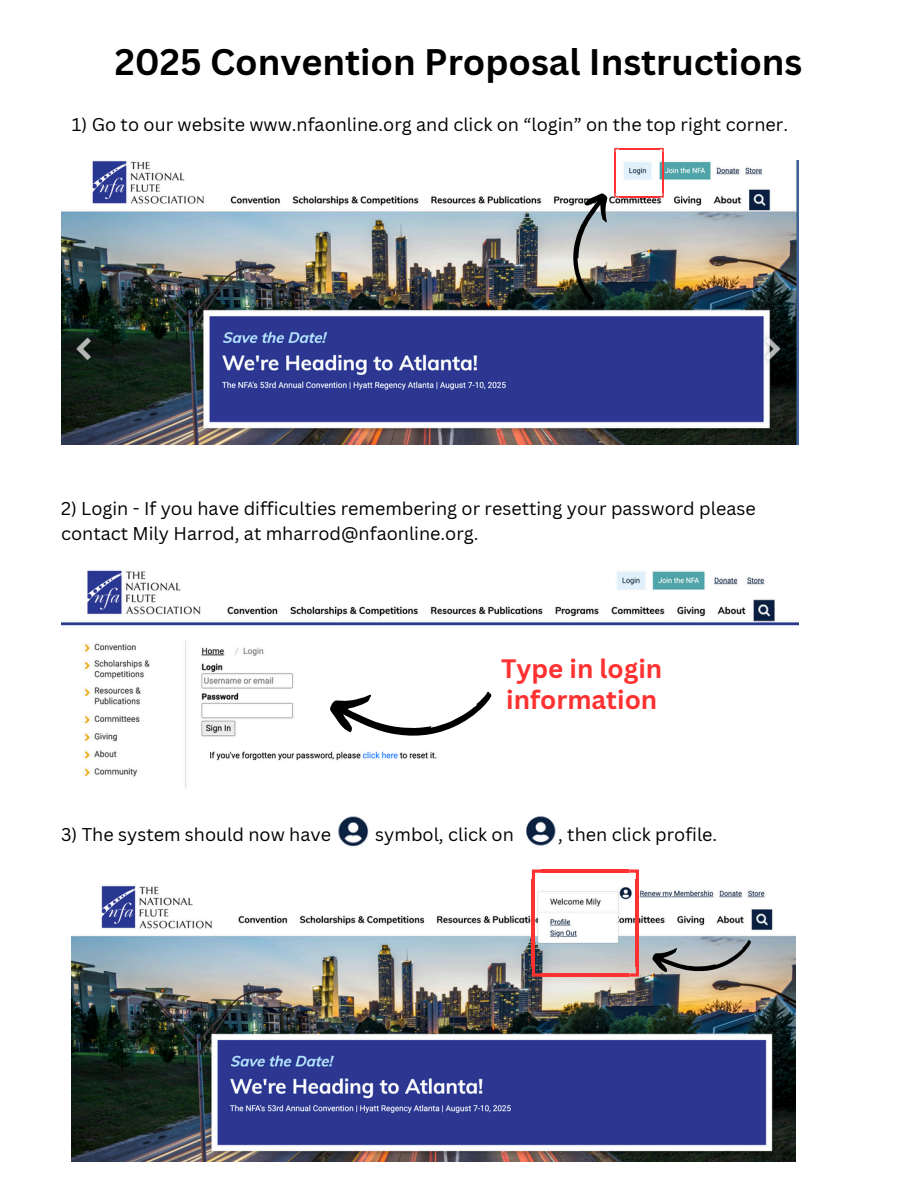
<style>
.page{position:relative;width:918px;height:1188px;background:#fff}
.page>*{position:absolute;margin:0;border:0;box-sizing:border-box;transform-origin:0 0}
.t1{font:700 36px "Canva Sans";color:#000}
.t2{font:700 25.95px/31.5px "Canva Sans";color:#ff3131}
.t3{font:18px/24.8px "Canva Sans";color:#000}
</style>
<div class="page">
<img style="left:61px;top:160px;width:737px;height:285px">
<hr style="left:662px;top:152px;width:2px;height:41px;background:#ff3131">
<hr style="left:614px;top:152px;width:2px;height:41px;background:#ff3131">
<hr style="left:619px;top:148px;width:40px;height:1px;background:#ff3131">
<hr style="left:619px;top:196px;width:40px;height:1px;background:#ff3131">
<svg style="left:659px;top:148px;width:5px;height:4px"></svg>
<svg style="left:614px;top:148px;width:5px;height:4px"></svg>
<svg style="left:659px;top:193px;width:5px;height:4px"></svg>
<img style="left:61px;top:570px;width:737px;height:218px">
<svg style="left:329px;top:691px;width:163px;height:47px"></svg>
<img style="left:72px;top:885px;width:723px;height:276px">
<hr style="left:636px;top:879px;width:3px;height:88px;background:#ff3131">
<hr style="left:532px;top:879px;width:3px;height:88px;background:#ff3131">
<hr style="left:542px;top:870px;width:87px;height:3px;background:#ff3131">
<hr style="left:542px;top:973px;width:87px;height:3px;background:#ff3131">
<svg style="left:629px;top:870px;width:10px;height:9px"></svg>
<svg style="left:532px;top:870px;width:10px;height:9px"></svg>
<svg style="left:629px;top:967px;width:10px;height:9px"></svg>
<svg style="left:532px;top:967px;width:10px;height:9px"></svg>
<svg style="left:651px;top:940px;width:102px;height:36px;background:#9b9e9f"></svg>
<img style="left:563px;top:189px;width:56px;height:114px">
<img style="left:338px;top:816px;width:31px;height:31px">
<img style="left:526px;top:816px;width:29px;height:30px">
<p class="t1" style="left:115px;top:37px;width:689px">2025 Convention Proposal Instructions</p>
<p class="t3" style="left:72px;top:112px;width:718px">1) Go to our website www.nfaonline.org and click on “login” on the top right corner.</p>
<h2 class="t3" style="left:61px;top:496px;width:696px">2) Login - If you have difficulties remembering or resetting your password please contact Mily Harrod, at mharrod@nfaonline.org.</h2>
<p class="t2" style="left:501px;top:652px;width:163px">Type in login information</p>
<p class="t3" style="left:61px;top:822px;width:271px">3) The system should now have</p>
<p class="t3" style="left:375px;top:822px;width:140px">symbol, click on</p>
<p class="t3" style="left:558px;top:822px;width:161px">, then click profile.</p>
</div>
